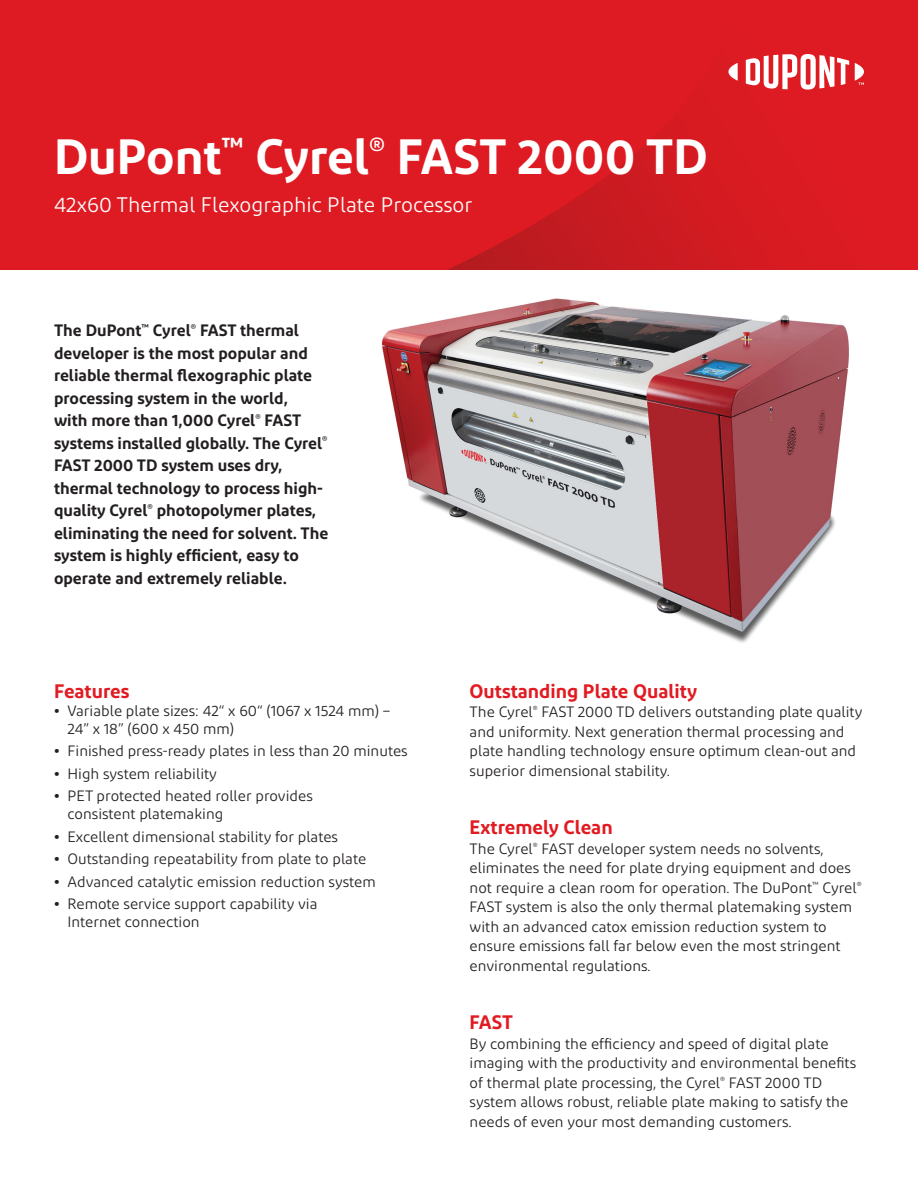
<style>
.page{position:relative;width:918px;height:1188px;background:#fff}
.page>*{position:absolute;margin:0;border:0;box-sizing:border-box;transform-origin:0 0}
.Main_headline{font:600 49.5px "Diodrum";color:#fff}
.Main_subheadline{font:21px "Diodrum";color:#fff}
.subhead_1{font:600 19.5px "Diodrum";color:#e21a21}
.introduction_1{font:600 16.5px/22.5px "Diodrum";color:#231f20}
.body_1{font:15px/19.5px "Diodrum";color:#231f20}
.s1{font-weight:700;font-size:14.25px}
</style>
<div class="page">
<div style="left:0;top:0;width:918px;height:270px;background:#de1b22"></div>
<svg style="left:447px;top:129px;width:291px;height:141px"></svg>
<svg style="left:728px;top:63px;width:10px;height:18px"></svg>
<svg style="left:746px;top:54px;width:103px;height:36px"></svg>
<svg style="left:855px;top:63px;width:9px;height:22px"></svg>
<img style="left:381px;top:298px;width:468px;height:345px">
<p class="Main_headline" style="left:54px;top:125px;width:655px">DuPont<sup>™</sup> Cyrel<sup>®</sup> FAST 2000 TD</p>
<p class="Main_subheadline" style="left:54px;top:192px;width:420px">42x60 Thermal Flexographic Plate Processor</p>
<p class="introduction_1" style="left:54px;top:319px;width:276px">The DuPont<sup>™</sup> Cyrel<sup>®</sup> FAST thermal developer is the most popular and reliable thermal flexographic plate processing system in the world,<br>with more than 1,000 Cyrel<sup>®</sup> FAST systems installed globally. The Cyrel<sup>® </sup>FAST 2000 TD system uses dry, thermal technology to process high&shy;quality Cyrel<sup>®</sup> photopolymer plates, eliminating the need for solvent. The system is highly efficient, easy to operate and extremely reliable.</p>
<p class="subhead_1" style="left:54px;top:678px;width:77px">Features</p>
<p class="body_1" style="left:68px;top:701px;width:324px;line-height:18px;text-indent:-14px"><span class="s1">•</span> Variable plate sizes: 42“ x 60“ (1067 x 1524 mm) –<br>24” x 18” (600 x 450 mm)</p>
<p class="body_1" style="left:54px;top:741px;width:355px"><span class="s1">•</span> Finished press-ready plates in less than 20 minutes</p>
<p class="body_1" style="left:54px;top:763px;width:164px"><span class="s1">•</span> High system reliability</p>
<p class="body_1" style="left:68px;top:787px;width:247px;line-height:18px;text-indent:-14px"><span class="s1">•</span> PET protected heated roller provides consistent platemaking</p>
<p class="body_1" style="left:54px;top:826px;width:286px"><span class="s1">•</span> Excellent dimensional stability for plates</p>
<p class="body_1" style="left:54px;top:849px;width:314px"><span class="s1">•</span> Outstanding repeatability from plate to plate</p>
<p class="body_1" style="left:54px;top:871px;width:323px"><span class="s1">•</span> Advanced catalytic emission reduction system</p>
<p class="body_1" style="left:68px;top:895px;width:252px;line-height:18px;text-indent:-14px"><span class="s1">•</span> Remote service support capability via<br>Internet connection</p>
<p class="subhead_1" style="left:470px;top:678px;width:229px">Outstanding Plate Quality</p>
<p class="body_1" style="left:470px;top:702px;width:394px">The Cyrel<sup>®</sup> FAST 2000 TD delivers outstanding plate quality and uniformity. Next generation thermal processing and plate handling technology ensure optimum clean-out and superior dimensional stability.</p>
<p class="subhead_1" style="left:470px;top:815px;width:145px">Extremely Clean</p>
<p class="body_1" style="left:470px;top:838px;width:394px">The Cyrel<sup>®</sup> FAST developer system needs no solvents, eliminates the need for plate drying equipment and does not require a clean room for operation. The DuPont<sup>™</sup> Cyrel<sup>® </sup>FAST system is also the only thermal platemaking system with an advanced catox emission reduction system to ensure emissions fall far below even the most stringent environmental regulations.</p>
<p class="subhead_1" style="left:470px;top:1010px;width:45px">FAST</p>
<p class="body_1" style="left:470px;top:1033px;width:388px">By combining the efficiency and speed of digital plate imaging with the productivity and environmental benefits of thermal plate processing, the Cyrel<sup>®</sup> FAST 2000 TD system allows robust, reliable plate making to satisfy the needs of even your most demanding customers.</p>
</div>
